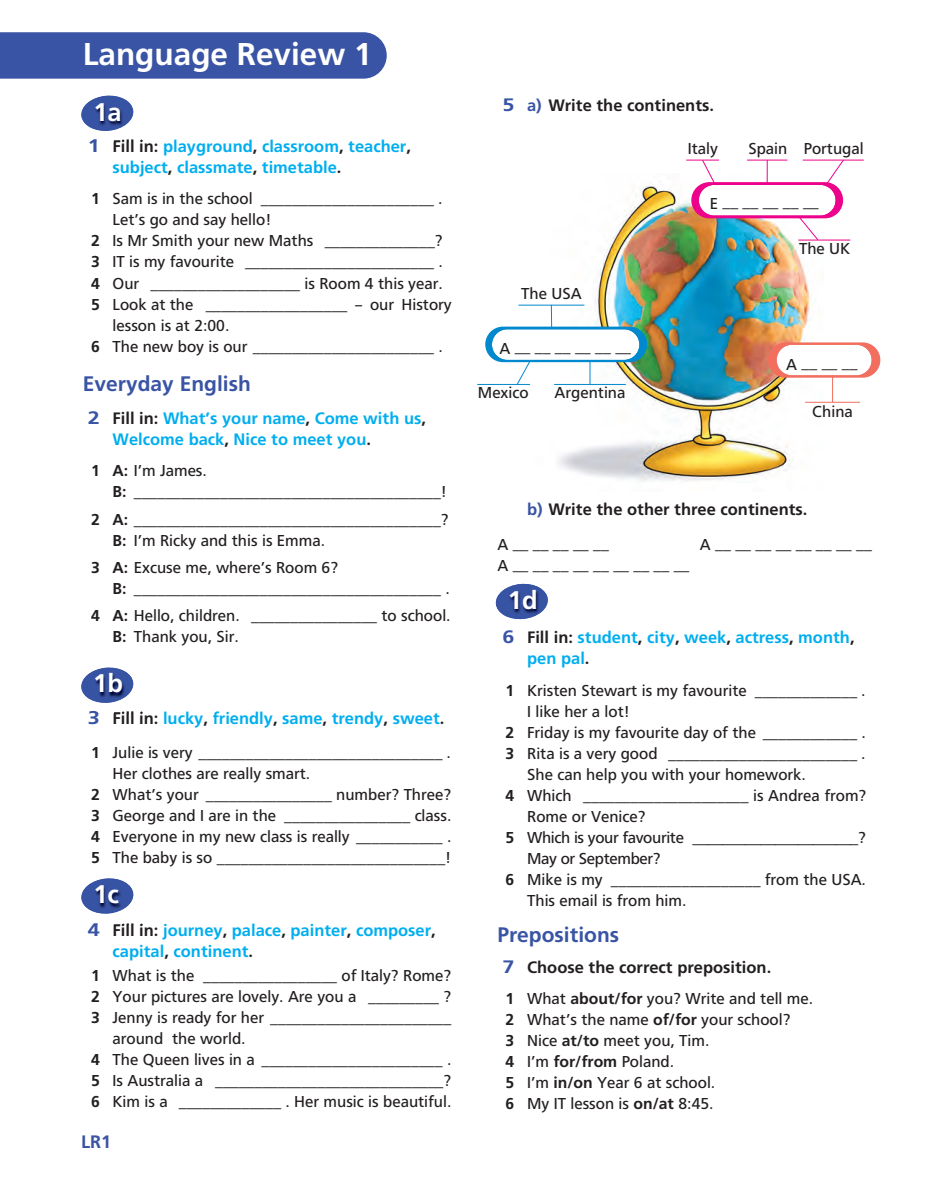
<style>
.page{position:relative;width:928px;height:1187px;background:#fff}
.page>*{position:absolute;margin:0;border:0;box-sizing:border-box;transform-origin:0 0}
.t1{font:700 31.5px "PF Catalog";color:#fff}
.t2{font:700 25.5px "PF Catalog";color:#fff}
.t3{font:700 21px "PF Catalog";color:#3954a4}
.t4{font:700 18px "PF Catalog";color:#3954a4}
.t5{font:700 16.5px/21px "PF Catalog";color:#00aeef}
.t6{font:700 16.5px "PF Catalog";color:#231f20}
.t7{font:15.75px/21px "PF Catalog";color:#231f20}
.t8{font:15.75px "PF Catalog";letter-spacing:-.02em;color:#231f20}
.s1{font-size:18px;color:#3954a4}
.s2{color:#231f20}
.s3{font-weight:700}
.s4{color:#3954a4}
</style>
<div class="page">
<img style="left:518px;top:186px;width:293px;height:296px">
<div style="left:485px;top:326px;width:162px;height:36px;background:#0089cf;border-radius:18px"></div>
<div style="left:0;top:32px;width:387px;height:47px;background:#3954a4"></div>
<svg style="left:90px;top:139px;width:7px;height:3px"></svg>
<img style="left:114px;top:139px;width:29px;height:3px">
<img style="left:81px;top:95px;width:53px;height:36px">
<svg style="left:89px;top:711px;width:9px;height:2px"></svg>
<img style="left:114px;top:711px;width:29px;height:2px">
<img style="left:81px;top:667px;width:53px;height:36px">
<img style="left:81px;top:878px;width:53px;height:35px">
<img style="left:496px;top:583px;width:52px;height:36px">
<div style="left:768px;top:342px;width:112px;height:35px;background:#f26f5f;border-radius:18px"></div>
<div style="left:691px;top:182px;width:152px;height:36px;background:#ed028c;border-radius:18px"></div>
<hr style="left:686px;top:160px;width:33px;height:1px;background:#ed028c">
<hr style="left:798px;top:240px;width:52px;height:1px;background:#ed028c">
<hr style="left:803px;top:160px;width:61px;height:1px;background:#ed028c">
<svg style="left:698px;top:159px;width:146px;height:82px"></svg>
<svg style="left:776px;top:343px;width:97px;height:59px"></svg>
<hr style="left:805px;top:402px;width:55px;height:1px;background:#f26f5f">
<hr style="left:477px;top:384px;width:53px;height:1px;background:#0089cf">
<svg style="left:491px;top:305px;width:149px;height:80px"></svg>
<p class="t1" style="left:83px;top:42px;width:290px">Language Review 1</p>
<p class="t2" style="left:93px;top:101px;width:30px">1a</p>
<p class="t5" style="left:113px;top:137px;width:300px;text-indent:-25px"><span class="s1">1</span> <span class="s2">Fill in:</span> playground<span class="s2">,</span> classroom<span class="s2">,</span> teacher<span class="s2">, </span>subject<span class="s2">,</span> classmate<span class="s2">,</span> timetable<span class="s2">.</span></p>
<p class="t7" style="left:91px;top:190px;width:353px"><span class="s3">1</span> Sam is in the school ______________________ .</p>
<p class="t7" style="left:113px;top:211px;width:160px">Let’s go and say hello!</p>
<p class="t7" style="left:91px;top:232px;width:353px"><span class="s3">2</span> Is Mr Smith your new Maths ______________?</p>
<p class="t7" style="left:91px;top:253px;width:353px"><span class="s3">3</span> IT is my favourite ________________________ .</p>
<p class="t7" style="left:91px;top:274px;width:353px"><span class="s3">4</span> Our ___________________ is Room 4 this year.</p>
<p class="t7" style="left:91px;top:295px;width:362px"><span class="s3">5</span> Look at the __________________ – our History</p>
<p class="t7" style="left:113px;top:316px;width:118px">lesson is at 2:00.</p>
<p class="t7" style="left:91px;top:337px;width:353px"><span class="s3">6</span> The new boy is our _______________________ .</p>
<p class="t3" style="left:83px;top:375px;width:170px">Everyday English</p>
<p class="t5" style="left:113px;top:408px;width:315px;text-indent:-25px"><span class="s1">2</span> <span class="s2">Fill in:</span> What’s your name<span class="s2">,</span> Come with us<span class="s2">,<br></span>Welcome back<span class="s2">,</span> Nice to meet you<span class="s2">.</span></p>
<p class="t7" style="left:113px;top:461px;width:336px;text-indent:-22px"><span class="s3">1 A:</span> I’m James.<br><span class="s3">B:</span> _______________________________________!</p>
<p class="t7" style="left:113px;top:510px;width:338px;text-indent:-22px"><span class="s3">2 A:</span> _______________________________________?<br><span class="s3">B:</span> I’m Ricky and this is Emma.</p>
<p class="t7" style="left:113px;top:558px;width:339px;text-indent:-22px"><span class="s3">3 A:</span> Excuse me, where’s Room 6?<br><span class="s3">B:</span> _______________________________________ .</p>
<p class="t7" style="left:113px;top:606px;width:340px;text-indent:-22px"><span class="s3">4 A:</span> Hello, children. ________________ to school.<br><span class="s3">B:</span> Thank you, Sir.</p>
<p class="t2" style="left:93px;top:673px;width:31px">1b</p>
<p class="t5" style="left:88px;top:708px;width:358px"><span class="s1">3</span> <span class="s2">Fill in:</span> lucky<span class="s2">,</span> friendly<span class="s2">,</span> same<span class="s2">,</span> trendy<span class="s2">,</span> sweet<span class="s2">.</span></p>
<p class="t7" style="left:91px;top:743px;width:361px"><span class="s3">1</span> Julie is very _______________________________ .</p>
<p class="t7" style="left:113px;top:764px;width:199px">Her clothes are really smart.</p>
<p class="t7" style="left:91px;top:785px;width:362px"><span class="s3">2</span> What’s your ________________ number? Three?</p>
<p class="t7" style="left:91px;top:806px;width:362px"><span class="s3">3</span> George and I are in the ________________ class.</p>
<p class="t7" style="left:91px;top:827px;width:362px"><span class="s3">4</span> Everyone in my new class is really ___________ .</p>
<p class="t7" style="left:91px;top:848px;width:362px"><span class="s3">5</span> The baby is so _____________________________!</p>
<p class="t2" style="left:93px;top:883px;width:27px">1c</p>
<p class="t5" style="left:113px;top:920px;width:325px;text-indent:-25px"><span class="s1">4</span> <span class="s2">Fill in:</span> journey<span class="s2">,</span> palace<span class="s2">,</span> painter<span class="s2">,</span> composer<span class="s2">, </span>capital<span class="s2">,</span> continent<span class="s2">.</span></p>
<p class="t7" style="left:91px;top:966px;width:362px"><span class="s3">1</span> What is the _________________ of Italy? Rome?</p>
<p class="t7" style="left:91px;top:987px;width:362px"><span class="s3">2</span> Your pictures are lovely. Are you a _________ ?</p>
<p class="t7" style="left:91px;top:1008px;width:362px"><span class="s3">3</span> Jenny is ready for her _______________________</p>
<p class="t7" style="left:113px;top:1029px;width:135px">around the world.</p>
<p class="t7" style="left:91px;top:1050px;width:362px"><span class="s3">4</span> The Queen lives in a _______________________ .</p>
<p class="t7" style="left:91px;top:1071px;width:362px"><span class="s3">5</span> Is Australia a _____________________________?</p>
<p class="t7" style="left:91px;top:1092px;width:362px"><span class="s3">6</span> Kim is a _____________ . Her music is beautiful.</p>
<p class="t4" style="left:81px;top:1133px;width:32px">LR1</p>
<p class="t6" style="left:502px;top:98px;width:213px"><span class="s1">5</span> <span class="s4">a)</span> Write the continents.</p>
<p class="t7" style="left:688px;top:139px;width:32px">Italy</p>
<p class="t7" style="left:748px;top:139px;width:40px">Spain</p>
<p class="t7" style="left:804px;top:139px;width:61px">Portugal</p>
<p class="t7" style="left:710px;top:193px;width:110px">E __ __ __ __ __</p>
<p class="t7" style="left:521px;top:284px;width:62px">The USA</p>
<p class="t7" style="left:499px;top:337px;width:133px">A __ __ __ __ __ __</p>
<p class="t7" style="left:478px;top:383px;width:52px">Mexico</p>
<p class="t7" style="left:555px;top:383px;width:72px">Argentina</p>
<p class="t7" style="left:799px;top:239px;width:53px">The UK</p>
<p class="t7" style="left:786px;top:353px;width:73px">A __ __ __</p>
<p class="t7" style="left:812px;top:402px;width:42px">China</p>
<p class="t6" style="left:527px;top:503px;width:282px"><span class="s4">b)</span> Write the other three continents.</p>
<p class="t7" style="left:497px;top:534px;width:194px">A __ __ __ __ __<br>A __ __ __ __ __ __ __ __ __</p>
<p class="t7" style="left:700px;top:534px;width:173px">A __ __ __ __ __ __ __ __</p>
<p class="t2" style="left:508px;top:589px;width:31px">1d</p>
<p class="t5" style="left:527px;top:628px;width:329px;text-indent:-25px"><span class="s1">6</span> <span class="s2">Fill in:</span> student<span class="s2">,</span> city<span class="s2">,</span> week<span class="s2">,</span> actress<span class="s2">,</span> month<span class="s2">, </span>pen pal<span class="s2">.</span></p>
<p class="t7" style="left:506px;top:681px;width:361px"><span class="s3">1</span> Kristen Stewart is my favourite _____________ .</p>
<p class="t7" style="left:527px;top:702px;width:104px">I like her a lot!</p>
<p class="t7" style="left:506px;top:723px;width:362px"><span class="s3">2</span> Friday is my favourite day of the ____________ .</p>
<p class="t7" style="left:506px;top:744px;width:361px"><span class="s3">3</span> Rita is a very good ________________________ .</p>
<p class="t7" style="left:527px;top:765px;width:280px">She can help you with your homework.</p>
<p class="t7" style="left:506px;top:786px;width:362px"><span class="s3">4</span> Which _____________________ is Andrea from?</p>
<p class="t7" style="left:527px;top:807px;width:120px">Rome or Venice?</p>
<p class="t8" style="left:506px;top:831px;width:362px"><span class="s3">5</span> Which is your favourite ______________________?</p>
<p class="t8" style="left:527px;top:852px;width:135px">May or September?</p>
<p class="t7" style="left:506px;top:870px;width:362px"><span class="s3">6</span> Mike is my ___________________ from the USA.</p>
<p class="t7" style="left:527px;top:891px;width:161px">This email is from him.</p>
<p class="t3" style="left:497px;top:925px;width:123px">Prepositions</p>
<p class="t6" style="left:502px;top:960px;width:270px"><span class="s1">7</span> Choose the correct preposition.</p>
<p class="t7" style="left:506px;top:989px;width:309px"><span class="s3">1</span> What <span class="s3">about/for</span> you? Write and tell me.<br><span class="s3">2</span> What’s the name <span class="s3">of/for</span> your school?<br><span class="s3">3</span> Nice <span class="s3">at/to</span> meet you, Tim.<br><span class="s3">4</span> I’m <span class="s3">for/from</span> Poland.<br><span class="s3">5</span> I’m <span class="s3">in/on</span> Year 6 at school.<br><span class="s3">6</span> My IT lesson is <span class="s3">on/at</span> 8:45.</p>
</div>
